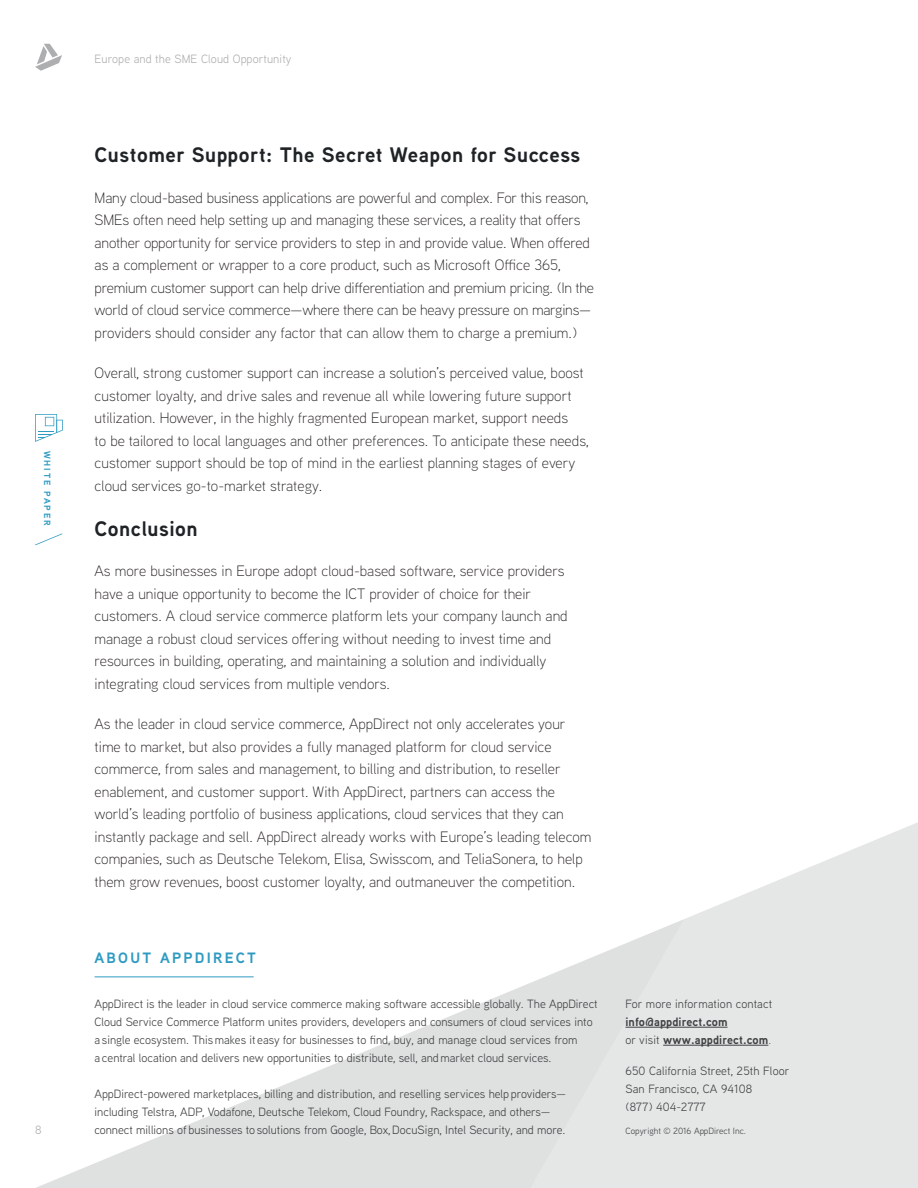
<style>
.page{position:relative;width:918px;height:1188px;background:#fff}
.page>*{position:absolute;margin:0;border:0;box-sizing:border-box;transform-origin:0 0}
.Header2_14_18{font:700 21px "Aaux Next";letter-spacing:.025em;color:#1f2326}
.BodyCopy_10_15{font:700 21px "Aaux Next";letter-spacing:.025em;color:#1f2326}
.BodyCopy_10_15-2{font:300 15px/22.5px "Aaux Next";color:#231f20}
.t1{font:700 15px "Aaux Next";letter-spacing:.15em;color:#2f9bc2}
.t2{font:12px/18px "Aaux Next";color:#3f4041}
.t3{font:700 12px/18px "Aaux Next";letter-spacing:.01em;color:#3f4041}
.t4{font:12px "Aaux Next";letter-spacing:.01em;color:#adaeaf}
.t5{font:9px "Aaux Next";color:#3f4041}
.t6{font:700 9px "Aaux Next";letter-spacing:.2em;color:#2f9bc2}
.s1{font-weight:400}
.s2{font-weight:300}
</style>
<div class="page">
<svg style="left:36px;top:976px;width:494px;height:212px"></svg>
<svg style="left:35px;top:414px;width:28px;height:28px"></svg>
<svg style="left:35px;top:533px;width:27px;height:12px"></svg>
<svg style="left:530px;top:822px;width:388px;height:366px;fill:#e5e6e6"></svg>
<svg style="left:35px;top:44px;width:27px;height:27px"></svg>
<hr style="left:95px;top:976px;width:159px;height:1px;background:#2f9bc2">
<hr style="left:625px;top:1027px;width:103px;height:1px;background:#3f4041">
<hr style="left:663px;top:1045px;width:105px;height:1px;background:#3f4041">
<p class="t6" style="left:54px;top:451px;width:76px;rotate:90deg">WHITE PAPER</p>
<p class="t4" style="left:35px;top:1122px;width:8px">8</p>
<p class="t4" style="left:95px;top:51px;width:198px">Europe and the SME Cloud Opportunity</p>
<p class="Header2_14_18" style="left:95px;top:140px;width:487px">Customer Support: The Secret Weapon for Success</p>
<p class="BodyCopy_10_15-2" style="left:95px;top:185px;width:501px">Many cloud-based business applications are powerful and complex. For this reason, SMEs often need help setting up and managing these services, a reality that offers another opportunity for service providers to step in and provide value. When offered as a complement or wrapper to a core product, such as Microsoft Office 365, premium customer support can help drive differentiation and premium pricing. (In the world of cloud service commerce—where there can be heavy pressure on margins— providers should consider any factor that can allow them to charge a premium.)</p>
<p class="BodyCopy_10_15-2" style="left:95px;top:361px;width:495px">Overall, strong customer support can increase a solution’s perceived value, boost customer loyalty, and drive sales and revenue all while lowering future support utilization. However, in the highly fragmented European market, support needs<br>to be tailored to local languages and other preferences. To anticipate these needs, customer support should be top of mind in the earliest planning stages of every cloud services go-to-market strategy.</p>
<p class="BodyCopy_10_15" style="left:95px;top:513px;width:105px">Conclusion</p>
<p class="BodyCopy_10_15-2" style="left:95px;top:559px;width:475px">As more businesses in Europe adopt cloud-based software, service providers have a unique opportunity to become the ICT provider of choice for their customers. A cloud service commerce platform lets your company launch and manage a robust cloud services offering without needing to invest time and resources in building, operating, and maintaining a solution and individually integrating cloud services from multiple vendors.</p>
<p class="BodyCopy_10_15-2" style="left:95px;top:712px;width:498px">As the leader in cloud service commerce, AppDirect not only accelerates your time to market, but also provides a fully managed platform for cloud service commerce, from sales and management, to billing and distribution, to reseller enablement, and customer support. With AppDirect, partners can access the world’s leading portfolio of business applications, cloud services that they can instantly package and sell. AppDirect already works with Europe’s leading telecom companies, such as Deutsche Telekom, Elisa, Swisscom, and TeliaSonera, to help them grow revenues, boost customer loyalty, and outmaneuver the competition.</p>
<p class="t1" style="left:95px;top:947px;width:163px">ABOUT APPDIRECT</p>
<p class="t2" style="left:95px;top:994px;width:505px">AppDirect is the leader in cloud service commerce making software accessible globally. The AppDirect Cloud Service Commerce Platform unites providers, developers and consumers of cloud services into a single ecosystem. This makes it easy for businesses to find, buy, and manage cloud services from<br>a central location and delivers new opportunities to distribute, sell, and market cloud services.</p>
<p class="t2" style="left:95px;top:1084px;width:473px">AppDirect-powered marketplaces, billing and distribution, and reselling services help providers— including Telstra, ADP, Vodafone, Deutsche Telekom, Cloud Foundry, Rackspace, and others— connect millions of businesses to solutions from Google, Box, DocuSign, Intel Security, and more.</p>
<p class="t2" style="left:625px;top:994px;width:148px">For more information contact</p>
<p class="t3" style="left:625px;top:1013px;width:147px">info@appdirect.com<br><span class="s1">or visit</span> www.appdirect.com<span class="s2">.</span></p>
<p class="t2" style="left:625px;top:1062px;width:165px">650 California Street, 25th Floor<br>San Francisco, CA 94108<br>(877) 404-2777</p>
<p class="t5" style="left:625px;top:1125px;width:122px">Copyright © 2016 AppDirect Inc.</p>
</div>
